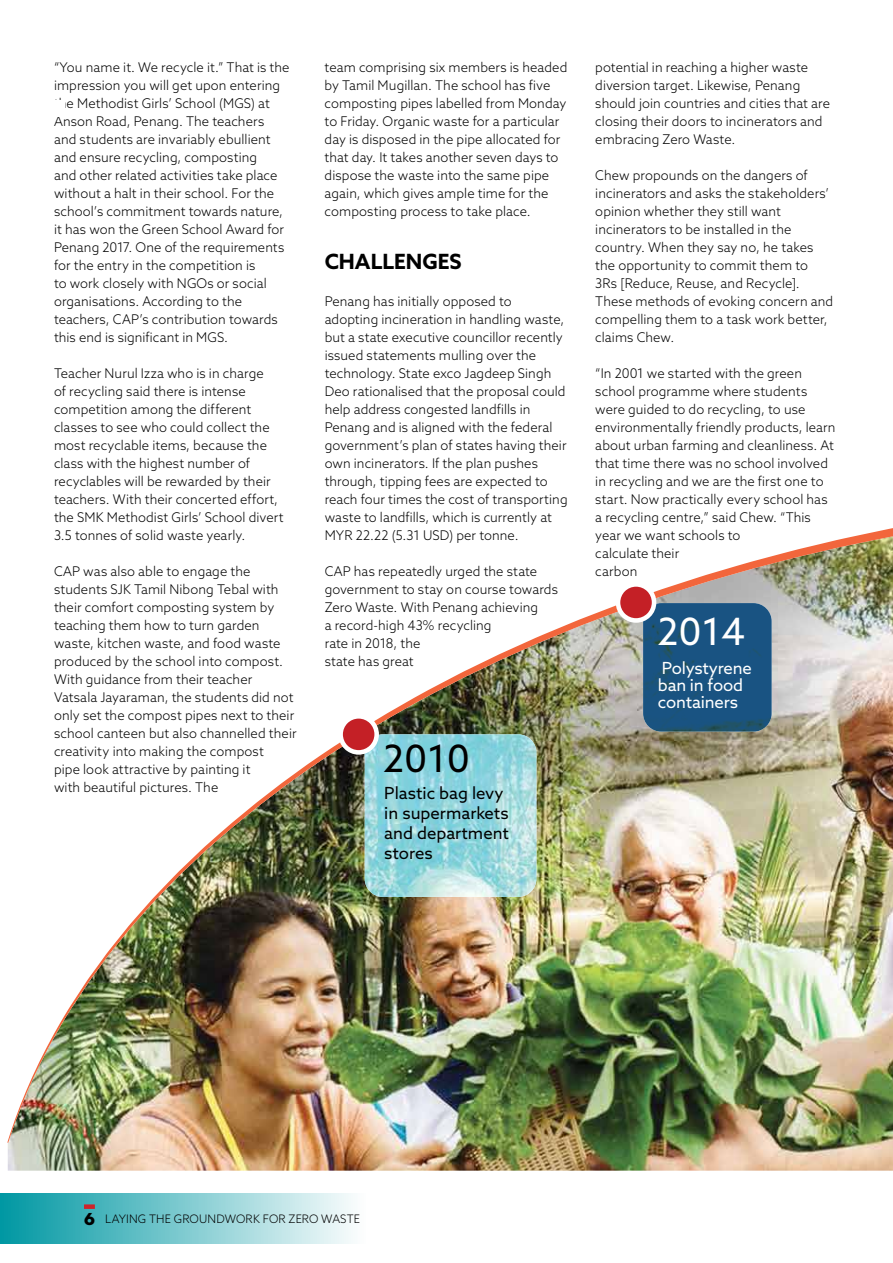
<style>
.page{position:relative;width:893px;height:1263px;background:#fff}
.page>*{position:absolute;margin:0;border:0;box-sizing:border-box;transform-origin:0 0}
.t1{font:37.65px "Azo Sans";color:#000}
.t2{font:37.65px "Azo Sans";color:#fff}
.t3{font:700 21px "Azo Sans";color:#000}
.t4{font:16.65px/20.1px "Azo Sans";color:#000}
.t5{font:16.65px/16.6px "Azo Sans";letter-spacing:-.01em;color:#fff}
.t6{font:300 13.35px/18px "Azo Sans";letter-spacing:.005em;color:#000}
.t7{font:300 11.7px "Azo Sans";letter-spacing:.015em;color:#000101}
.s1{font-family:"Neutraface 2 Display Titling";font-weight:400;font-size:17.7px;color:#000}
</style>
<div class="page">
<svg style="left:0;top:1193px;width:351px;height:51px"></svg>
<div style="left:84px;top:1204px;width:11px;height:5px;background:#ce242b"></div>
<img style="left:8px;top:1143px;width:885px;height:28px">
<img style="left:7px;top:528px;width:886px;height:615px">
<svg style="left:338px;top:714px;width:41px;height:41px"></svg>
<img style="left:643px;top:603px;width:129px;height:129px">
<svg style="left:616px;top:582px;width:40px;height:41px"></svg>
<p class="t6" style="left:54px;top:58px;width:237px">“You name it. We recycle it.” That is the impression you will get upon entering the Methodist Girls’ School (MGS) at Anson Road, Penang. The teachers and students are invariably ebullient and ensure recycling, composting<br>and other related activities take place without a halt in their school. For the school’s commitment towards nature, it has won the Green School Award for Penang 2017. One of the requirements for the entry in the competition is<br>to work closely with NGOs or social organisations. According to the teachers, CAP’s contribution towards this end is significant in MGS.</p>
<p class="t6" style="left:54px;top:364px;width:231px">Teacher Nurul Izza who is in charge<br>of recycling said there is intense competition among the different classes to see who could collect the most recyclable items, because the class with the highest number of recyclables will be rewarded by their teachers. With their concerted effort, the SMK Methodist Girls’ School divert 3.5 tonnes of solid waste yearly.</p>
<p class="t6" style="left:54px;top:562px;width:244px">CAP was also able to engage the students SJK Tamil Nibong Tebal with their comfort composting system by teaching them how to turn garden waste, kitchen waste, and food waste produced by the school into compost.<br>With guidance from their teacher Vatsala Jayaraman, the students did not only set the compost pipes next to their school canteen but also channelled their creativity into making the compost<br>pipe look attractive by painting it<br>with beautiful pictures. The</p>
<p class="t6" style="left:325px;top:58px;width:244px">team comprising six members is headed by Tamil Mugillan. The school has five composting pipes labelled from Monday to Friday. Organic waste for a particular day is disposed in the pipe allocated for that day. It takes another seven days to dispose the waste into the same pipe again, which gives ample time for the composting process to take place.</p>
<h2 class="t3" style="left:325px;top:247px;width:139px">CHALLENGES</h2>
<p class="t6" style="left:325px;top:292px;width:244px">Penang has initially opposed to adopting incineration in handling waste, but a state executive councillor recently issued statements mulling over the technology. State exco Jagdeep Singh Deo rationalised that the proposal could help address congested landfills in Penang and is aligned with the federal government’s plan of states having their own incinerators. If the plan pushes through, tipping fees are expected to reach four times the cost of transporting waste to landfills, which is currently at MYR 22.22 (5.31 USD) per tonne.</p>
<p class="t6" style="left:325px;top:562px;width:235px">CAP has repeatedly urged the state government to stay on course towards<br>Zero Waste. With Penang achieving<br>a record-high 43% recycling<br>rate in 2018, the<br>state has great</p>
<h1 class="t1" style="left:383px;top:734px;width:88px">2010</h1>
<p class="t4" style="left:384px;top:783px;width:126px">Plastic bag levy in supermarkets and department stores</p>
<p class="t6" style="left:595px;top:58px;width:236px">potential in reaching a higher waste diversion target. Likewise, Penang should join countries and cities that are closing their doors to incinerators and embracing Zero Waste.</p>
<p class="t6" style="left:595px;top:166px;width:239px">Chew propounds on the dangers of incinerators and asks the stakeholders’ opinion whether they still want incinerators to be installed in the country. When they say no, he takes the opportunity to commit them to<br>3Rs [Reduce, Reuse, and Recycle].<br>These methods of evoking concern and compelling them to a task work better, claims Chew.</p>
<p class="t6" style="left:595px;top:364px;width:242px">“In 2001 we started with the green school programme where students were guided to do recycling, to use environmentally friendly products, learn about urban farming and cleanliness. At that time there was no school involved in recycling and we are the first one to start. Now practically every school has a recycling centre,” said Chew. “This year we want schools to<br>calculate their<br>carbon</p>
<h1 class="t2" style="left:657px;top:607px;width:89px">2014</h1>
<p class="t5" style="left:658px;top:660px;width:95px">Polystyrene ban in food containers</p>
<p class="t7" style="left:84px;top:1211px;width:278px"><span class="s1">6</span> LAYING THE GROUNDWORK FOR ZERO WASTE</p>
</div>
